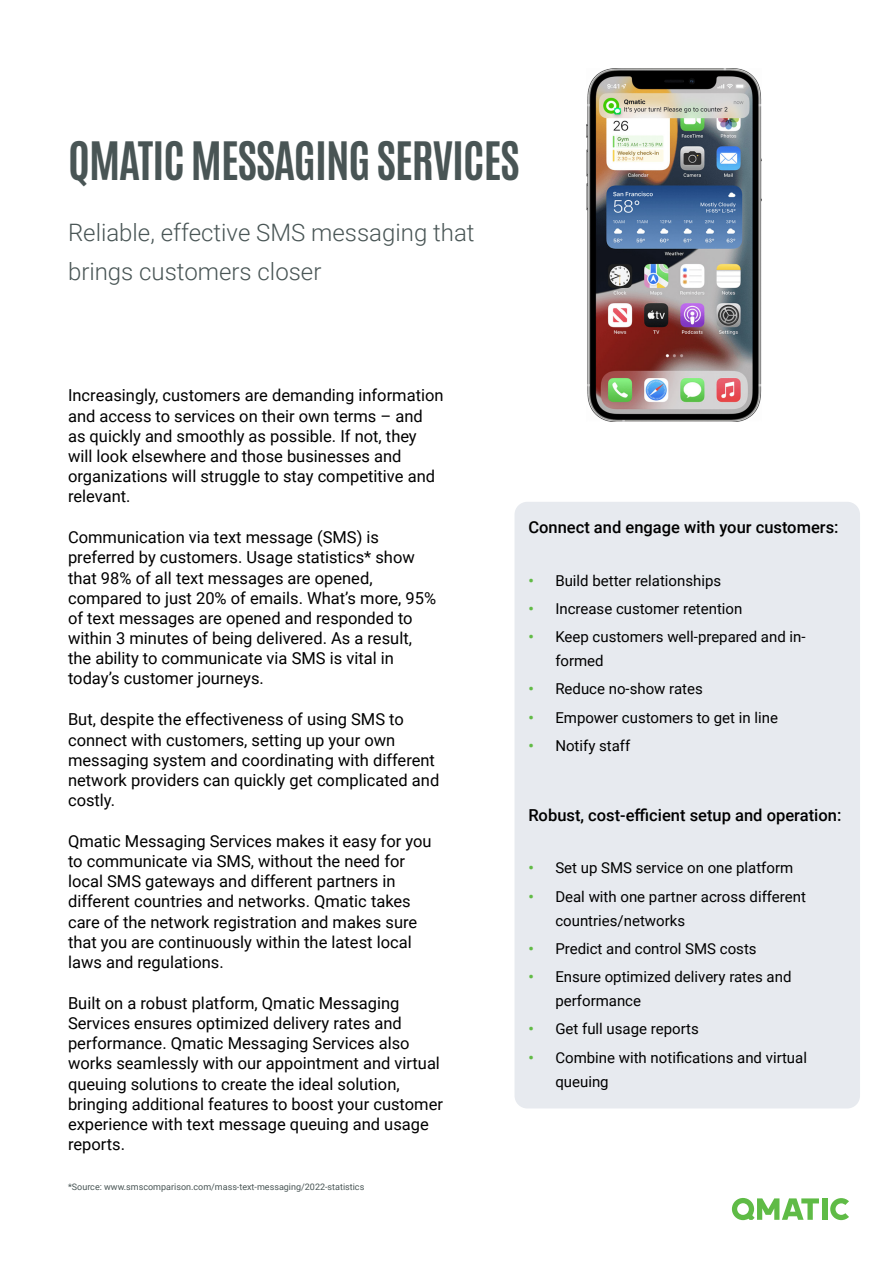
<style>
.page{position:relative;width:893px;height:1263px;background:#fff}
.page>*{position:absolute;margin:0;border:0;box-sizing:border-box;transform-origin:0 0}
.t1{font:700 45px "Antonio";letter-spacing:-.02em;color:#495555}
.t2{font:300 24px/39px "Roboto";color:#495555}
.t3{font:16.5px/20.1px "Roboto";color:#000}
.t4{font:500 16.5px "Roboto";color:#000}
.t5{font:15px/24px "Roboto";color:#000}
.t6{font:9px "Roboto";color:#495555}
.s1{font-weight:700;color:#62bb46}
</style>
<div class="page">
<div style="left:822px;top:1198px;width:5px;height:22px;background:#5fbb46"></div>
<svg style="left:830px;top:1198px;width:19px;height:22px"></svg>
<svg style="left:732px;top:1198px;width:87px;height:22px"></svg>
<div style="left:514px;top:502px;width:346px;height:606px;background:#e7eaef;border-radius:13px"></div>
<img style="left:587px;top:68px;width:175px;height:353px">
<h1 class="t1" style="left:68px;top:128px;width:453px">QMATIC MESSAGING SERVICES</h1>
<h2 class="t2" style="left:68px;top:212px;width:408px">Reliable, effective SMS messaging that brings customers closer</h2>
<p class="t3" style="left:68px;top:385px;width:377px">Increasingly, customers are demanding information and access to services on their own terms – and as quickly and smoothly as possible. If not, they will look elsewhere and those businesses and organizations will struggle to stay competitive and relevant.</p>
<p class="t3" style="left:68px;top:527px;width:370px">Communication via text message (SMS) is preferred by customers. Usage statistics* show that 98% of all text messages are opened, compared to just 20% of emails. What’s more, 95% of text messages are opened and responded to within 3 minutes of being delivered. As a result, the ability to communicate via SMS is vital in today’s customer journeys.</p>
<p class="t3" style="left:68px;top:709px;width:373px">But, despite the effectiveness of using SMS to connect with customers, setting up your own messaging system and coordinating with different network providers can quickly get complicated and costly.</p>
<p class="t3" style="left:68px;top:831px;width:365px">Qmatic Messaging Services makes it easy for you to communicate via SMS, without the need for local SMS gateways and different partners in different countries and networks. Qmatic takes care of the network registration and makes sure that you are continuously within the latest local laws and regulations.</p>
<p class="t3" style="left:68px;top:993px;width:377px">Built on a robust platform, Qmatic Messaging Services ensures optimized delivery rates and performance. Qmatic Messaging Services also works seamlessly with our appointment and virtual queuing solutions to create the ideal solution, bringing additional features to boost your customer experience with text message queuing and usage reports.</p>
<p class="t6" style="left:68px;top:1180px;width:298px">*Source: www.smscomparison.com/mass-text-messaging/2022-statistics</p>
<p class="t4" style="left:528px;top:516px;width:312px">Connect and engage with your customers:</p>
<p class="t5" style="left:528px;top:568px;width:194px"><span class="s1">•</span> Build better relationships</p>
<p class="t5" style="left:528px;top:596px;width:216px"><span class="s1">•</span> Increase customer retention</p>
<p class="t5" style="left:555px;top:624px;width:252px;text-indent:-27px"><span class="s1">•</span> Keep customers well-prepared and in&shy;formed</p>
<p class="t5" style="left:528px;top:676px;width:176px"><span class="s1">•</span> Reduce no-show rates</p>
<p class="t5" style="left:528px;top:705px;width:251px"><span class="s1">•</span> Empower customers to get in line</p>
<p class="t5" style="left:528px;top:733px;width:104px"><span class="s1">•</span> Notify staff</p>
<p class="t4" style="left:528px;top:804px;width:314px">Robust, cost-efficient setup and operation:</p>
<p class="t5" style="left:528px;top:855px;width:266px"><span class="s1">•</span> Set up SMS service on one platform</p>
<p class="t5" style="left:555px;top:884px;width:252px;text-indent:-27px"><span class="s1">•</span> Deal with one partner across different countries/networks</p>
<p class="t5" style="left:528px;top:936px;width:230px"><span class="s1">•</span> Predict and control SMS costs</p>
<p class="t5" style="left:555px;top:964px;width:238px;text-indent:-27px"><span class="s1">•</span> Ensure optimized delivery rates and performance</p>
<p class="t5" style="left:528px;top:1016px;width:172px"><span class="s1">•</span> Get full usage reports</p>
<p class="t5" style="left:555px;top:1045px;width:253px;text-indent:-27px"><span class="s1">•</span> Combine with notifications and virtual queuing</p>
</div>
